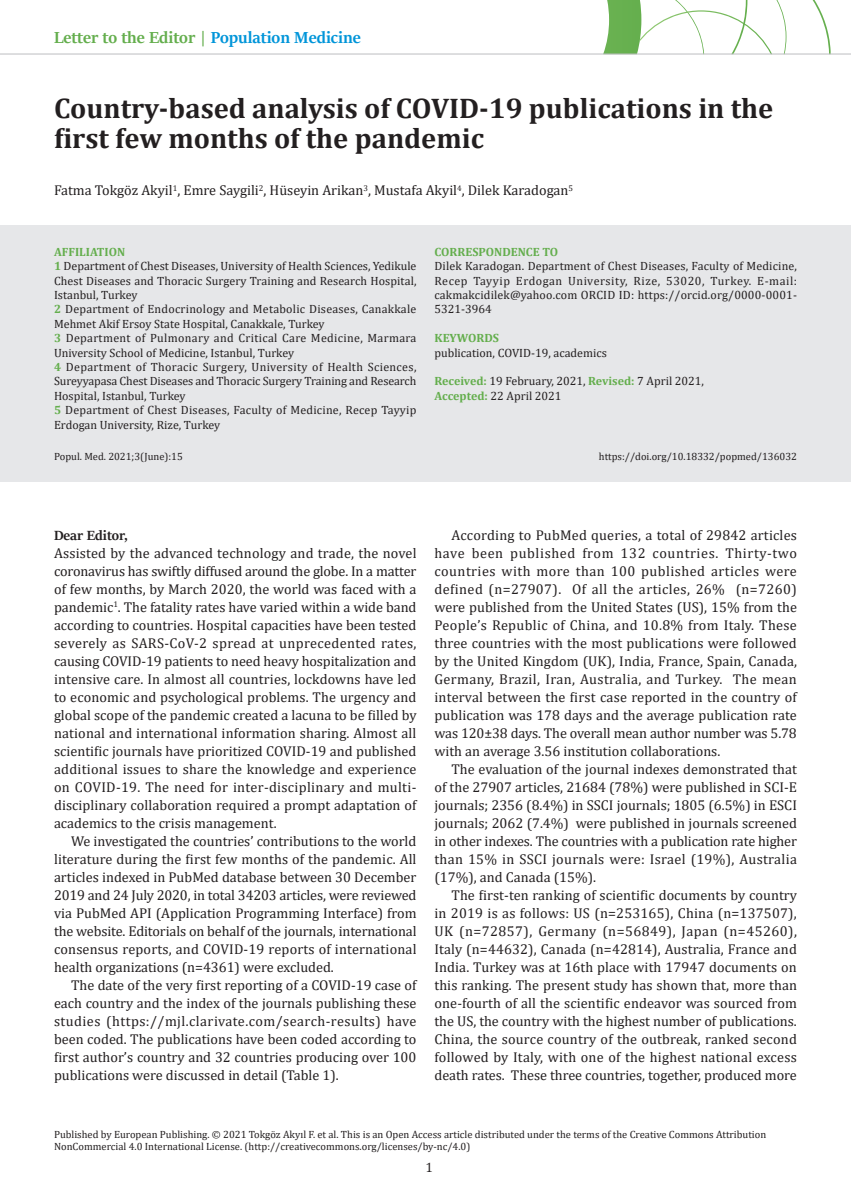
<style>
.page{position:relative;width:851px;height:1191px;background:#fff}
.page>*{position:absolute;margin:0;border:0;box-sizing:border-box;transform-origin:0 0}
.t1{font:700 28.5px/30px "Cambria";color:#231f20}
.t2{font:700 18px "Sitka Banner";color:#64ae4d}
.t3{font:700 15px "Sitka Banner";color:#231f20}
.t4{font:14.25px/18px "Cambria";color:#231f20;text-align:justify}
.t5{font:13.5px "Cambria";color:#231f20}
.t6{font:12px/14.4px "Cambria";color:#231f20}
.t7{font:700 12px "Cambria";color:#64ae4d}
.t8{font:10.5px/12.6px "Cambria";color:#231f20}
.s1{color:#0095d9}
.s2{font-weight:700;color:#64ae4d}
</style>
<div class="page">
<svg style="left:536px;top:0;width:294px;height:54px"></svg>
<hr style="left:0;top:54px;width:850px;height:1px;background:#bcbdc0">
<div style="left:0;top:225px;width:850px;height:256px;background:#e6e7e9"></div>
<p class="t2" style="left:54px;top:25px;width:308px">Letter to the Editor | <span class="s1">Population Medicine</span></p>
<h1 class="t1" style="left:54px;top:93px;width:720px">Country-based analysis of COVID-19 publications in the first few months of the pandemic</h1>
<p class="t4" style="left:54px;top:181px;width:520px">Fatma Tokgöz Akyil<sup>1</sup>, Emre Saygili<sup>2</sup>, Hüseyin Arikan<sup>3</sup>, Mustafa Akyil<sup>4</sup>, Dilek Karadogan<sup>5</sup></p>
<p class="t6" style="left:54px;top:244px;width:364px"><span class="s2">AFFILIATION<br>1</span> Department of Chest Diseases, University of Health Sciences, Yedikule Chest Diseases and Thoracic Surgery Training and Research Hospital, Istanbul, Turkey<br><span class="s2">2</span> Department of Endocrinology and Metabolic Diseases, Canakkale Mehmet Akif Ersoy State Hospital, Canakkale, Turkey<br><span class="s2">3</span> Department of Pulmonary and Critical Care Medicine, Marmara University School of Medicine, Ιstanbul, Turkey<br><span class="s2">4</span> Department of Thoracic Surgery, University of Health Sciences, Sureyyapasa Chest Diseases and Thoracic Surgery Training and Research Hospital, Istanbul, Turkey<br><span class="s2">5</span> Department of Chest Diseases, Faculty of Medicine, Recep Tayyip Erdogan University, Rize, Turkey</p>
<p class="t7" style="left:434px;top:243px;width:125px">CORRESPONDENCE TO</p>
<p class="t6" style="left:434px;top:259px;width:364px;text-align:justify">Dilek Karadogan. Department of Chest Diseases, Faculty of Medicine, Recep Tayyip Erdogan University, Rize, 53020, Turkey. E-mail: cakmakcidilek@yahoo.com ORCID ID: https://orcid.org/0000-0001- 5321-3964</p>
<p class="t7" style="left:434px;top:330px;width:66px">KEYWORDS</p>
<p class="t6" style="left:434px;top:345px;width:174px">publication, COVID-19, academics</p>
<p class="t6" style="left:434px;top:374px;width:271px"><span class="s2">Received:</span> 19 February, 2021, <span class="s2">Revised:</span> 7 April 2021,<br><span class="s2">Accepted:</span> 22 April 2021</p>
<p class="t8" style="left:54px;top:450px;width:130px">Popul. Med. 2021;3(June):15</p>
<p class="t8" style="left:598px;top:450px;width:199px">https://doi.org/10.18332/popmed/136032</p>
<p class="t3" style="left:54px;top:525px;width:75px">Dear Editor,</p>
<p class="t4" style="left:54px;top:544px;width:364px">Assisted by the advanced technology and trade, the novel coronavirus has swiftly diffused around the globe. In a matter of few months, by March 2020, the world was faced with a pandemic<sup>1</sup>. The fatality rates have varied within a wide band according to countries. Hospital capacities have been tested severely as SARS-CoV-2 spread at unprecedented rates, causing COVID-19 patients to need heavy hospitalization and intensive care. In almost all countries, lockdowns have led to economic and psychological problems. The urgency and global scope of the pandemic created a lacuna to be filled by national and international information sharing. Almost all scientific journals have prioritized COVID-19 and published additional issues to share the knowledge and experience on COVID-19. The need for inter-disciplinary and multi&shy;disciplinary collaboration required a prompt adaptation of academics to the crisis management.</p>
<p class="t4" style="left:54px;top:832px;width:364px;text-indent:17px">We investigated the countries’ contributions to the world literature during the first few months of the pandemic. All articles indexed in PubMed database between 30 December 2019 and 24 July 2020, in total 34203 articles, were reviewed via PubMed API (Application Programming Interface) from the website. Editorials on behalf of the journals, international consensus reports, and COVID-19 reports of international health organizations (n=4361) were excluded.</p>
<p class="t4" style="left:54px;top:976px;width:364px;text-indent:17px">The date of the very first reporting of a COVID-19 case of each country and the index of the journals publishing these studies (https://mjl.clarivate.com/search-results) have been coded. The publications have been coded according to first author’s country and 32 countries producing over 100 publications were discussed in detail (Table 1).</p>
<p class="t4" style="left:434px;top:526px;width:364px;text-indent:17px">According to PubMed queries, a total of 29842 articles have been published from 132 countries. Thirty-two countries with more than 100 published articles were defined (n=27907). Of all the articles, 26% (n=7260) were published from the United States (US), 15% from the People’s Republic of China, and 10.8% from Italy. These three countries with the most publications were followed by the United Kingdom (UK), India, France, Spain, Canada, Germany, Brazil, Iran, Australia, and Turkey. The mean interval between the first case reported in the country of publication was 178 days and the average publication rate was 120±38 days. The overall mean author number was 5.78 with an average 3.56 institution collaborations.</p>
<p class="t4" style="left:434px;top:760px;width:364px;text-indent:17px">The evaluation of the journal indexes demonstrated that of the 27907 articles, 21684 (78%) were published in SCI-E journals; 2356 (8.4%) in SSCI journals; 1805 (6.5%) in ESCI journals; 2062 (7.4%) were published in journals screened in other indexes. The countries with a publication rate higher than 15% in SSCI journals were: Israel (19%), Australia (17%), and Canada (15%).</p>
<p class="t4" style="left:434px;top:886px;width:364px;text-indent:17px">The first-ten ranking of scientific documents by country in 2019 is as follows: US (n=253165), China (n=137507), UK (n=72857), Germany (n=56849), Japan (n=45260), Italy (n=44632), Canada (n=42814), Australia, France and India. Turkey was at 16th place with 17947 documents on this ranking. The present study has shown that, more than one-fourth of all the scientific endeavor was sourced from the US, the country with the highest number of publications.<br>China, the source country of the outbreak, ranked second followed by Italy, with one of the highest national excess death rates. These three countries, together, produced more</p>
<p class="t8" style="left:54px;top:1127px;width:713px">Published by European Publishing. © 2021 Tokgöz Akyıl F. et al. This is an Open Access article distributed under the terms of the Creative Commons Attribution<br>NonCommercial 4.0 International License. (http://creativecommons.org/licenses/by-nc/4.0)</p>
<p class="t5" style="left:425px;top:1159px;width:9px">1</p>
</div>
